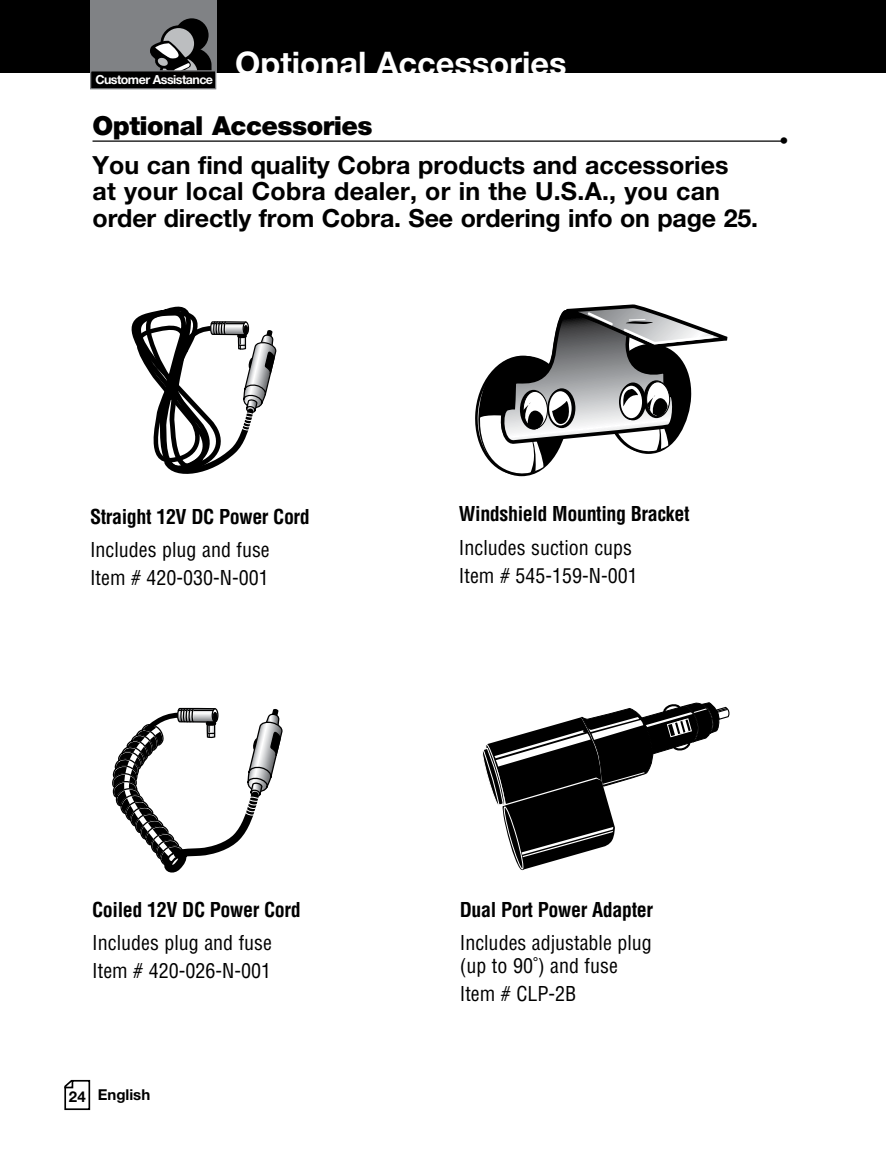
<style>
.page{position:relative;width:886px;height:1170px;background:#fff}
.page>*{position:absolute;margin:0;border:0;box-sizing:border-box;transform-origin:0 0}
.t1{font:700 32.5px "Helvetica Neue LT Std";color:#fff}
.t2{font:900 26.25px "Helvetica Neue";letter-spacing:-.02em;color:#000}
.t3{font:700 25px/26.2px "Helvetica Neue LT Std";color:#000}
.t4{font:condensed 20px/28px "Helvetica";color:#000}
.t5{font:700 condensed 20px "Helvetica";letter-spacing:-.02em;color:#000}
.t6{font:700 18px "Helvetica Neue LT Std";color:#000}
.t7{font:700 15px "Helvetica Neue LT Std";color:#000}
.t8{font:700 12.5px "Helvetica Neue LT Std";letter-spacing:-.045em;color:#fff}
</style>
<div class="page">
<svg style="left:64px;top:1079px;width:27px;height:30px"></svg>
<div style="left:0;top:0;width:886px;height:72px;background:#000"></div>
<hr style="left:92px;top:140px;width:691px;height:2px;background:#000">
<svg style="left:112px;top:707px;width:171px;height:166px"></svg>
<svg style="left:131px;top:306px;width:146px;height:168px"></svg>
<svg style="left:475px;top:304px;width:253px;height:173px"></svg>
<svg style="left:482px;top:702px;width:247px;height:169px"></svg>
<div style="left:90px;top:0;width:126px;height:72px;background:#808285"></div>
<div style="left:175px;top:18px;width:34px;height:34px;background:#000;border-radius:50%"></div>
<div style="left:162px;top:27px;width:33px;height:33px;background:#bcbec0;border-radius:50%"></div>
<div style="left:160px;top:25px;width:37px;height:37px;border:3px solid #000;border-radius:50%"></div>
<svg style="left:150px;top:40px;width:62px;height:30px"></svg>
<div style="left:91px;top:71px;width:125px;height:18px;background:#000"></div>
<div style="left:90px;top:70px;width:126px;height:19px;border:1px solid #808285"></div>
<p class="t8" style="left:95px;top:72px;width:119px">Customer Assistance</p>
<h1 class="t1" style="left:235px;top:43px;width:333px">Optional Accessories</h1>
<h2 class="t2" style="left:92px;top:110px;width:282px">Optional Accessories</h2>
<p class="t3" style="left:92px;top:151px;width:667px">You can find quality Cobra products and accessories<br>at your local Cobra dealer, or in the U.S.A., you can order directly from Cobra. See ordering info on page 25.</p>
<p class="t6" style="left:779px;top:129px;width:11px">•</p>
<p class="t5" style="left:90px;top:504px;width:221px">Straight 12V DC Power Cord</p>
<p class="t4" style="left:90px;top:536px;width:181px">Includes plug and fuse<br>Item # 420-030-N-001</p>
<p class="t5" style="left:459px;top:501px;width:232px">Windshield Mounting Bracket</p>
<p class="t4" style="left:459px;top:533px;width:180px">Includes suction cups<br>Item # 545-159-N-001</p>
<p class="t5" style="left:92px;top:897px;width:210px">Coiled 12V DC Power Cord</p>
<p class="t4" style="left:92px;top:928px;width:181px">Includes plug and fuse<br>Item # 420-026-N-001</p>
<p class="t7" style="left:69px;top:1084px;width:83px">24 English</p>
<p class="t5" style="left:460px;top:897px;width:195px">Dual Port Power Adapter</p>
<p class="t4" style="left:460px;top:931px;width:194px;line-height:22.5px">Includes adjustable plug (up to 90˚) and fuse</p>
<p class="t4" style="left:460px;top:979px;width:118px">Item # CLP-2B</p>
</div>
